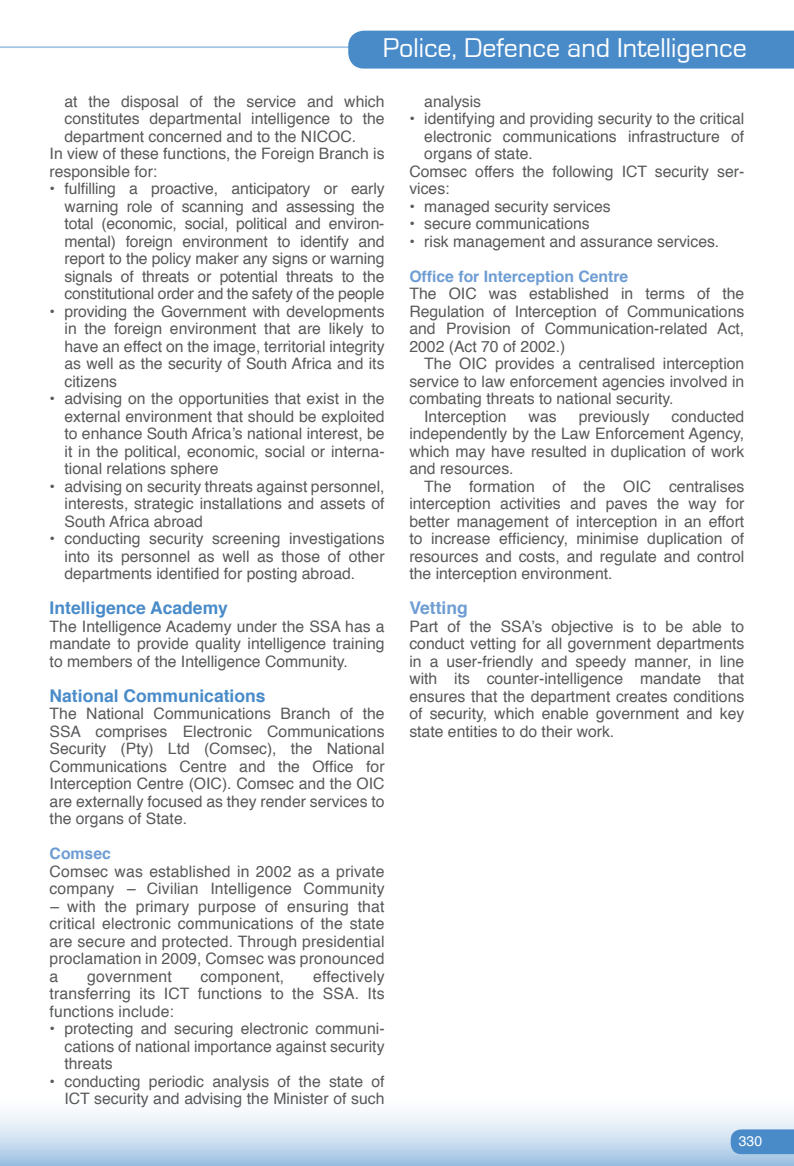
<style>
.page{position:relative;width:794px;height:1166px;background:#fff}
.page>*{position:absolute;margin:0;border:0;box-sizing:border-box;transform-origin:0 0}
.t1{font:28px "Eurostile";color:#fff}
.t2{font:700 17.5px "Helvetica";color:#498bc9}
.t3{font:700 17.5px "Helvetica";color:#6e9dd3}
.t4{font:15.75px/17.5px "Helvetica";color:#58595b;text-align:justify}
.t5{font:700 15.75px "Helvetica";color:#6e9dd3}
.t6{font:14px "Helvetica";color:#fff}
.s1{font-style:italic}
</style>
<div class="page">
<hr style="left:0;top:46px;width:504px;height:2px;background:#498bc9">
<div style="left:0;top:1089px;width:794px;height:77px;background:linear-gradient(to bottom,#fff,#a7c7e5)"></div>
<div style="left:348px;top:31px;width:446px;height:38px;background:#498bc9"></div>
<svg style="left:730px;top:1129px;width:64px;height:25px;background:#508fcb"></svg>
<h1 class="t1" style="left:383px;top:33px;width:365px">Police, Defence and Intelligence</h1>
<h1 class="t1" style="left:532px;top:36px;width:194px">Arts and Culture</h1>
<p class="t4" style="left:64px;top:93px;width:321px">at the disposal of the service and which</p>
<p class="t4" style="left:64px;top:110px;width:321px">constitutes departmental intelligence to the</p>
<p class="t4" style="left:64px;top:128px;width:293px">department concerned and to the NICOC.</p>
<p class="t4" style="left:50px;top:145px;width:336px">In view of these functions, the Foreign Branch is</p>
<p class="t4" style="left:50px;top:163px;width:109px">responsible for:</p>
<p class="t4" style="left:64px;top:180px;width:321px;text-indent:-15px">• fulfilling a proactive, anticipatory or early warning role of scanning and assessing the total (economic, social, political and environ&shy;mental) foreign environment to identify and report to the policy maker any signs or warning signals of threats or potential threats to the constitutional order and the safety of the people</p>
<p class="t4" style="left:64px;top:303px;width:321px;text-indent:-15px">• providing the Government with developments in the foreign environment that are likely to have an effect on the image, territorial integrity as well as the security of South Africa and its citizens</p>
<p class="t4" style="left:64px;top:390px;width:321px;text-indent:-15px">• advising on the opportunities that exist in the external environment that should be exploited to enhance South Africa’s national interest, be it in the political, economic, social or interna&shy;tional relations sphere</p>
<p class="t4" style="left:64px;top:478px;width:321px;text-indent:-15px">• advising on security threats against personnel, interests, strategic installations and assets of South Africa abroad</p>
<p class="t4" style="left:64px;top:530px;width:321px;text-indent:-15px">• conducting security screening investigations into its personnel as well as those of other departments identified for posting abroad.</p>
<p class="t2" style="left:50px;top:594px;width:180px">Intelligence Academy</p>
<p class="t4" style="left:50px;top:618px;width:336px">The Intelligence Academy under the SSA has a mandate to provide quality intelligence training to members of the Intelligence Community.</p>
<p class="t2" style="left:50px;top:682px;width:217px">National Communications</p>
<p class="t4" style="left:50px;top:705px;width:336px">The National Communications Branch of the SSA comprises Electronic Communications Security (Pty) Ltd (Comsec), the National Communications Centre and the Office for Interception Centre (OIC). Comsec and the OIC are externally focused as they render services to the organs of State.</p>
<p class="t5" style="left:50px;top:841px;width:63px">Comsec</p>
<p class="t4" style="left:50px;top:863px;width:336px">Comsec was established in 2002 as a private company <span class="s1">–</span> Civilian Intelligence Community</p>
<p class="t4" style="left:50px;top:898px;width:336px"><span class="s1">–</span> with the primary purpose of ensuring that critical electronic communications of the state are secure and protected. Through presidential proclamation in 2009, Comsec was pronounced a</p>
<p class="t4" style="left:50px;top:968px;width:336px;text-indent:263px">effectively transferring its ICT functions to the SSA. Its functions include:</p>
<p class="t4" style="left:64px;top:1020px;width:321px;text-indent:-15px">• protecting and securing electronic communi&shy;cations of national importance against security threats</p>
<p class="t4" style="left:50px;top:1073px;width:336px;text-align:right">• conducting periodic analysis of the state of<br>ICT security and advising the Minister of such</p>
<p class="t4" style="left:87px;top:968px;width:86px">government</p>
<p class="t4" style="left:201px;top:968px;width:85px">component,</p>
<p class="t4" style="left:424px;top:93px;width:58px">analysis</p>
<p class="t4" style="left:409px;top:110px;width:336px">• identifying and providing security to the critical</p>
<p class="t4" style="left:424px;top:128px;width:321px">electronic communications infrastructure of</p>
<p class="t4" style="left:424px;top:145px;width:110px">organs of state.</p>
<p class="t4" style="left:409px;top:163px;width:336px">Comsec offers the following ICT security ser-</p>
<p class="t4" style="left:409px;top:180px;width:42px">vices:</p>
<p class="t4" style="left:409px;top:198px;width:203px">• managed security services</p>
<p class="t4" style="left:409px;top:215px;width:182px">• secure communications</p>
<p class="t4" style="left:409px;top:233px;width:311px">• risk management and assurance services.</p>
<p class="t5" style="left:409px;top:263px;width:220px">Office for Interception Centre</p>
<p class="t4" style="left:409px;top:285px;width:336px">The OIC was established in terms of the Regulation of Interception of Communications and Provision of Communication-related Act, 2002 (Act 70 of 2002.)</p>
<p class="t4" style="left:424px;top:355px;width:321px">The OIC provides a centralised interception</p>
<p class="t4" style="left:409px;top:373px;width:336px">service to law enforcement agencies involved in</p>
<p class="t4" style="left:409px;top:390px;width:266px">combating threats to national security.</p>
<p class="t4" style="left:424px;top:408px;width:84px">Interception</p>
<p class="t4" style="left:528px;top:408px;width:30px">was</p>
<p class="t4" style="left:578px;top:408px;width:72px">previously</p>
<p class="t4" style="left:409px;top:408px;width:336px;text-indent:262px">conducted independently by the Law Enforcement Agency, which may have resulted in duplication of work and resources.</p>
<p class="t4" style="left:409px;top:478px;width:336px;text-indent:15px">The formation of the OIC centralises interception activities and paves the way for better management of interception in an effort to increase efficiency, minimise duplication of resources and costs, and regulate and control the interception environment.</p>
<p class="t3" style="left:409px;top:594px;width:60px">Vetting</p>
<p class="t4" style="left:409px;top:618px;width:336px">Part of the SSA’s objective is to be able to conduct vetting for all government departments in a user-friendly and speedy manner, in line with its counter-intelligence mandate that ensures that the department creates conditions of security, which enable government and key state entities to do their work.</p>
<p class="t6" style="left:738px;top:1130px;width:25px">330</p>
</div>
